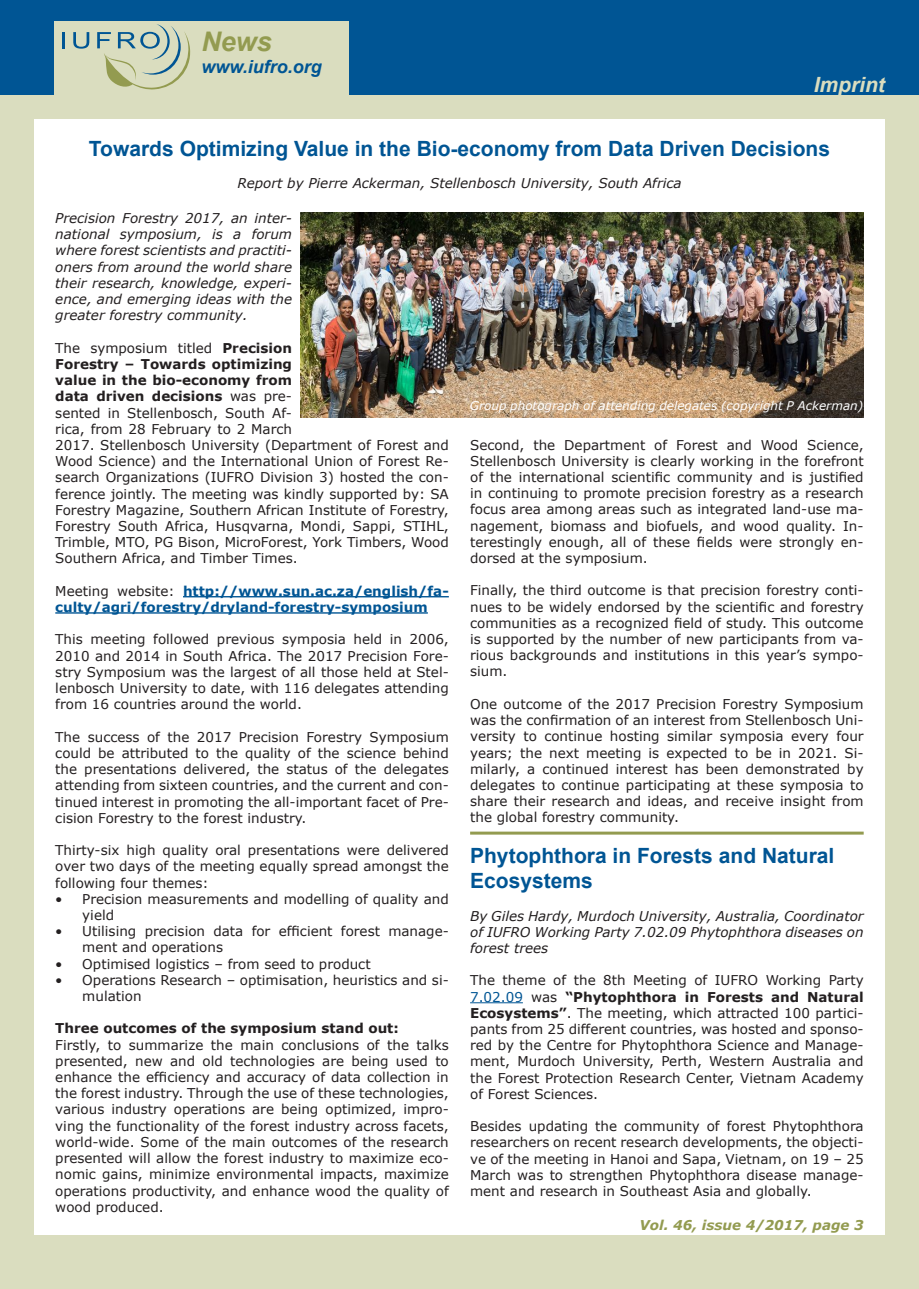
<style>
.page{position:relative;width:919px;height:1289px;background:#fff}
.page>*{position:absolute;margin:0;border:0;box-sizing:border-box;transform-origin:0 0}
.t1{font:italic 700 27px "Arial";color:#939b50}
.t2{font:700 21px/25.2px "Arial";color:#005594}
.t3{font:italic 700 21px "Arial";color:#daddbf}
.t4{font:italic 700 18px "Arial";color:#005594}
.t5{font:13.5px/16.2px "Verdana";color:#231f20;text-align:justify}
.t6{font:italic 13.5px/16.2px "Verdana";color:#231f20;text-align:justify}
.t7{font:700 13.5px/16.2px "Verdana";color:#005594}
.t8{font:700 13.5px "Verdana";color:#231f20}
.t9{font:italic 700 13.5px "Verdana";color:#939b50}
.t10{font:italic 12px "Verdana";color:#fff}
.s1{font-weight:700}
.s2{font-weight:400;color:#231f20}
.s3{color:#005594}
</style>
<div class="page">
<div style="left:0;top:0;width:918px;height:98px;background:#005594"></div>
<div style="left:54px;top:21px;width:295px;height:79px;background:#daddbf"></div>
<div style="left:0;top:96px;width:918px;height:1192px;background:#daddbf"></div>
<div style="left:34px;top:119px;width:850px;height:1115px;background:#fff"></div>
<hr style="left:62px;top:32px;width:3px;height:16px;background:#005594">
<svg style="left:73px;top:32px;width:16px;height:17px"></svg>
<svg style="left:97px;top:24px;width:93px;height:65px"></svg>
<hr style="left:183px;top:596px;width:266px;height:1px;background:#005594">
<hr style="left:55px;top:612px;width:373px;height:1px;background:#005594">
<img style="left:301px;top:213px;width:562px;height:205px">
<hr style="left:470px;top:1002px;width:53px;height:1px;background:#005594">
<hr style="left:470px;top:831px;width:393px;height:3px;background:#939b50">
<p class="t1" style="left:201px;top:24px;width:72px">News</p>
<p class="t4" style="left:201px;top:54px;width:122px">www.iufro.org</p>
<p class="t3" style="left:813px;top:70px;width:73px">Imprint</p>
<p class="t2" style="left:89px;top:136px;width:742px">Towards Optimizing Value in the Bio-economy from Data Driven Decisions</p>
<p class="t6" style="left:237px;top:175px;width:446px">Report by Pierre Ackerman, Stellenbosch University, South Africa</p>
<p class="t6" style="left:55px;top:210px;width:238px">Precision Forestry 2017, an inter&shy;national symposium, is a forum where forest scientists and practiti&shy;oners from around the world share their research, knowledge, experi&shy;ence, and emerging ideas with the greater forestry community.</p>
<p class="t5" style="left:55px;top:339px;width:395px;text-align:left">The symposium titled <span class="s1">Precision<br>Forestry – Towards optimizing<br>value in the bio-economy from<br>data driven decisions</span> was pre-<br>sented in Stellenbosch, South Af-<br>rica, from 28 February to 2 March<br>2017. Stellenbosch University (Department of Forest and Wood Science) and the International Union of Forest Re&shy;search Organizations (IUFRO Division 3) hosted the con&shy;ference jointly. The meeting was kindly supported by: SA Forestry Magazine, Southern African Institute of Forestry, Forestry South Africa, Husqvarna, Mondi, Sappi, STIHL, Trimble, MTO, PG Bison, MicroForest, York Timbers, Wood Southern Africa, and Timber Times.</p>
<p class="t7" style="left:55px;top:582px;width:395px"><span class="s2">Meeting website:</span> http://www.sun.ac.za/english/fa&shy;culty/agri/forestry/dryland-forestry-symposium</p>
<p class="t5" style="left:55px;top:631px;width:395px">This meeting followed previous symposia held in 2006, 2010 and 2014 in South Africa. The 2017 Precision Fore&shy;stry Symposium was the largest of all those held at Stel&shy;lenbosch University to date, with 116 delegates attending from 16 countries around the world.</p>
<p class="t5" style="left:55px;top:728px;width:395px">The success of the 2017 Precision Forestry Symposium could be attributed to the quality of the science behind the presentations delivered, the status of the delegates attending from sixteen countries, and the current and con&shy;tinued interest in promoting the all-important facet of Pre&shy;cision Forestry to the forest industry.</p>
<p class="t5" style="left:55px;top:842px;width:395px">Thirty-six high quality oral presentations were delivered over two days of the meeting equally spread amongst the following four themes:</p>
<p class="t5" style="left:82px;top:890px;width:368px;text-indent:-27px">• Precision measurements and modelling of quality and yield</p>
<p class="t5" style="left:82px;top:923px;width:368px;text-indent:-27px">• Utilising precision data for efficient forest manage&shy;ment and operations</p>
<p class="t5" style="left:55px;top:955px;width:317px">• Optimised logistics – from seed to product</p>
<p class="t5" style="left:82px;top:971px;width:368px;text-indent:-27px">• Operations Research – optimisation, heuristics and si&shy;mulation</p>
<p class="t8" style="left:55px;top:1018px;width:345px">Three outcomes of the symposium stand out:</p>
<p class="t5" style="left:55px;top:1036px;width:395px">Firstly, to summarize the main conclusions of the talks presented, new and old technologies are being used to enhance the efficiency and accuracy of data collection in the forest industry. Through the use of these technologies, various industry operations are being optimized, impro&shy;ving the functionality of the forest industry across facets, world-wide. Some of the main outcomes of the research presented will allow the forest industry to maximize eco&shy;nomic gains, minimize environmental impacts, maximize operations productivity, and enhance wood the quality of wood produced.</p>
<p class="t10" style="left:469px;top:397px;width:395px">Group photograph of attending delegates (copyright P Ackerman)</p>
<p class="t5" style="left:470px;top:436px;width:395px">Second, the Department of Forest and Wood Science, Stellenbosch University is clearly working in the forefront of the international scientific community and is justified in continuing to promote precision forestry as a research focus area among areas such as integrated land-use ma&shy;nagement, biomass and biofuels, and wood quality. In&shy;terestingly enough, all of these fields were strongly en&shy;dorsed at the symposium.</p>
<p class="t5" style="left:470px;top:582px;width:395px">Finally, the third outcome is that precision forestry conti&shy;nues to be widely endorsed by the scientific and forestry communities as a recognized field of study. This outcome is supported by the number of new participants from va&shy;rious backgrounds and institutions in this year’s sympo&shy;sium.</p>
<p class="t5" style="left:470px;top:695px;width:395px">One outcome of the 2017 Precision Forestry Symposium was the confirmation of an interest from Stellenbosch Uni&shy;versity to continue hosting similar symposia every four years; the next meeting is expected to be in 2021. Si&shy;milarly, a continued interest has been demonstrated by delegates to continue participating at these symposia to share their research and ideas, and receive insight from the global forestry community.</p>
<p class="t2" style="left:470px;top:843px;width:366px">Phytophthora in Forests and Natural<br>Ecosystems</p>
<p class="t6" style="left:470px;top:907px;width:395px">By Giles Hardy, Murdoch University, Australia, Coordinator of IUFRO Working Party 7.02.09 Phytophthora diseases on forest trees</p>
<p class="t5" style="left:470px;top:972px;width:395px">The theme of the 8th Meeting of IUFRO Working Party <span class="s3">7.02.09</span> was <span class="s1">“Phytophthora in Forests and Natural Ecosystems”</span>. The meeting, which attracted 100 partici&shy;pants from 25 different countries, was hosted and sponso&shy;red by the Centre for Phytophthora Science and Manage&shy;ment, Murdoch University, Perth, Western Australia and the Forest Protection Research Center, Vietnam Academy of Forest Sciences.</p>
<p class="t5" style="left:470px;top:1118px;width:395px">Besides updating the community of forest Phytophthora researchers on recent research developments, the objecti&shy;ve of the meeting in Hanoi and Sapa, Vietnam, on 19 – 25<br>March was to strengthen Phytophthora disease manage&shy;ment and research in Southeast Asia and globally.</p>
<p class="t9" style="left:639px;top:1215px;width:226px">Vol. 46, issue 4/2017, page 3</p>
</div>
